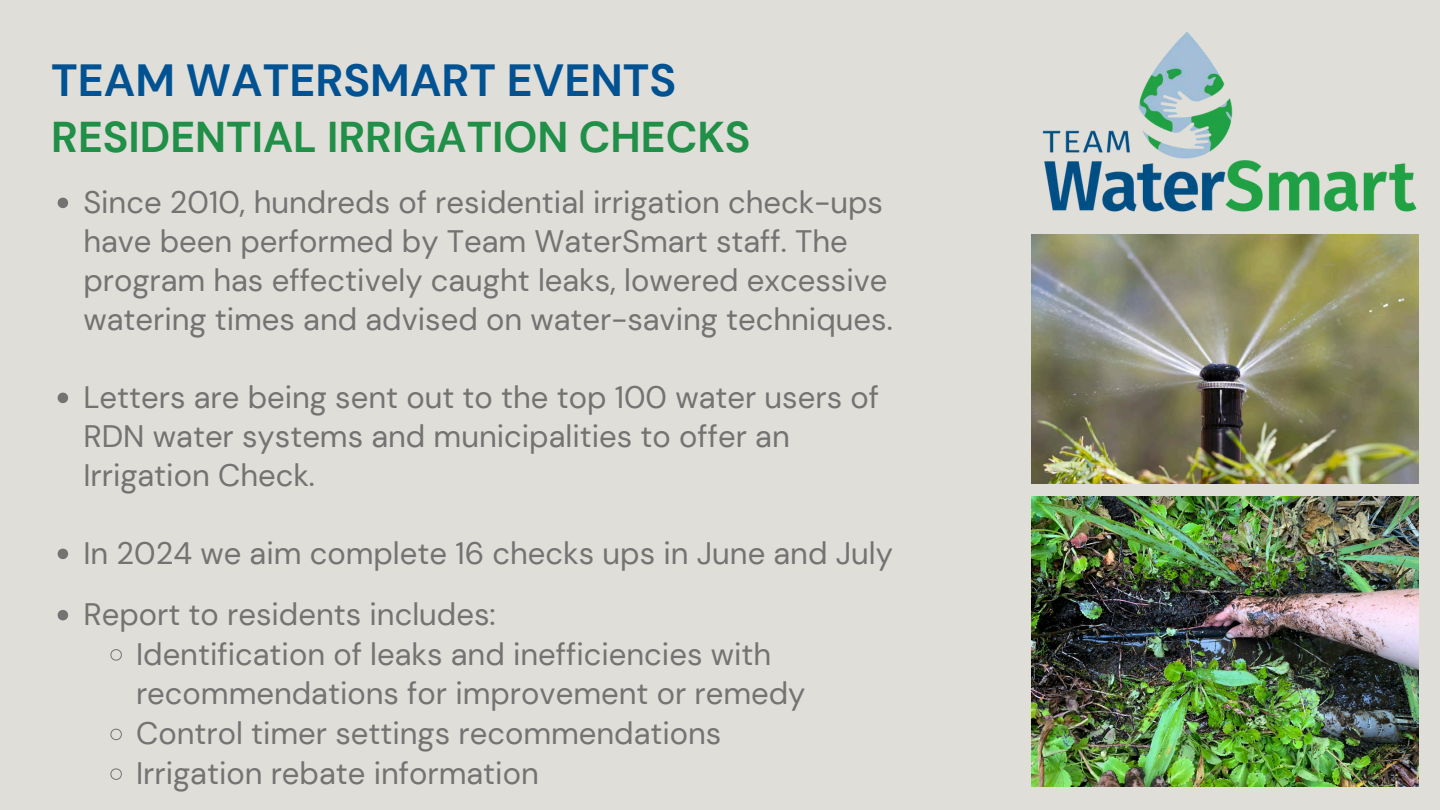
<style>
.page{position:relative;width:1440px;height:810px;background:#e0ded8}
.page>*{position:absolute;margin:0;border:0;box-sizing:border-box;transform-origin:0 0}
.t1{font:700 45px "DM Sans";color:#005293}
.t2{font:700 43px "DM Sans";color:#208f47}
.t3{font:31px/39px "DM Sans";color:#737373}
</style>
<div class="page">
<svg style="left:58px;top:198px;width:10px;height:10px"></svg>
<svg style="left:58px;top:393px;width:10px;height:10px"></svg>
<svg style="left:58px;top:549px;width:10px;height:10px"></svg>
<img style="left:1042px;top:32px;width:377px;height:229px">
<img style="left:1031px;top:234px;width:387px;height:249px">
<img style="left:1031px;top:496px;width:387px;height:291px">
<svg style="left:58px;top:610px;width:10px;height:10px"></svg>
<svg style="left:110px;top:649px;width:12px;height:12px"></svg>
<svg style="left:110px;top:728px;width:12px;height:12px"></svg>
<svg style="left:110px;top:768px;width:12px;height:12px"></svg>
<p class="t1" style="left:51px;top:51px;width:627px">TEAM WATERSMART EVENTS</p>
<p class="t2" style="left:51px;top:109px;width:701px">RESIDENTIAL IRRIGATION CHECKS</p>
<p class="t3" style="left:83px;top:183px;width:811px">Since 2010, hundreds of residential irrigation check-ups have been performed by Team WaterSmart staff. The program has effectively caught leaks, lowered excessive watering times and advised on water-saving techniques.</p>
<h1 class="t3" style="left:83px;top:378px;width:797px">Letters are being sent out to the top 100 water users of<br>RDN water systems and municipalities to offer an<br>Irrigation Check.</h1>
<p class="t3" style="left:83px;top:534px;width:811px">In 2024 we aim complete 16 checks ups in June and July</p>
<p class="t3" style="left:83px;top:595px;width:414px">Report to residents includes:</p>
<p class="t3" style="left:136px;top:634px;width:671px;line-height:39.8px">Identification of leaks and inefficiencies with recommendations for improvement or remedy</p>
<p class="t3" style="left:136px;top:714px;width:587px">Control timer settings recommendations</p>
<p class="t3" style="left:136px;top:754px;width:404px">Irrigation rebate information</p>
</div>
